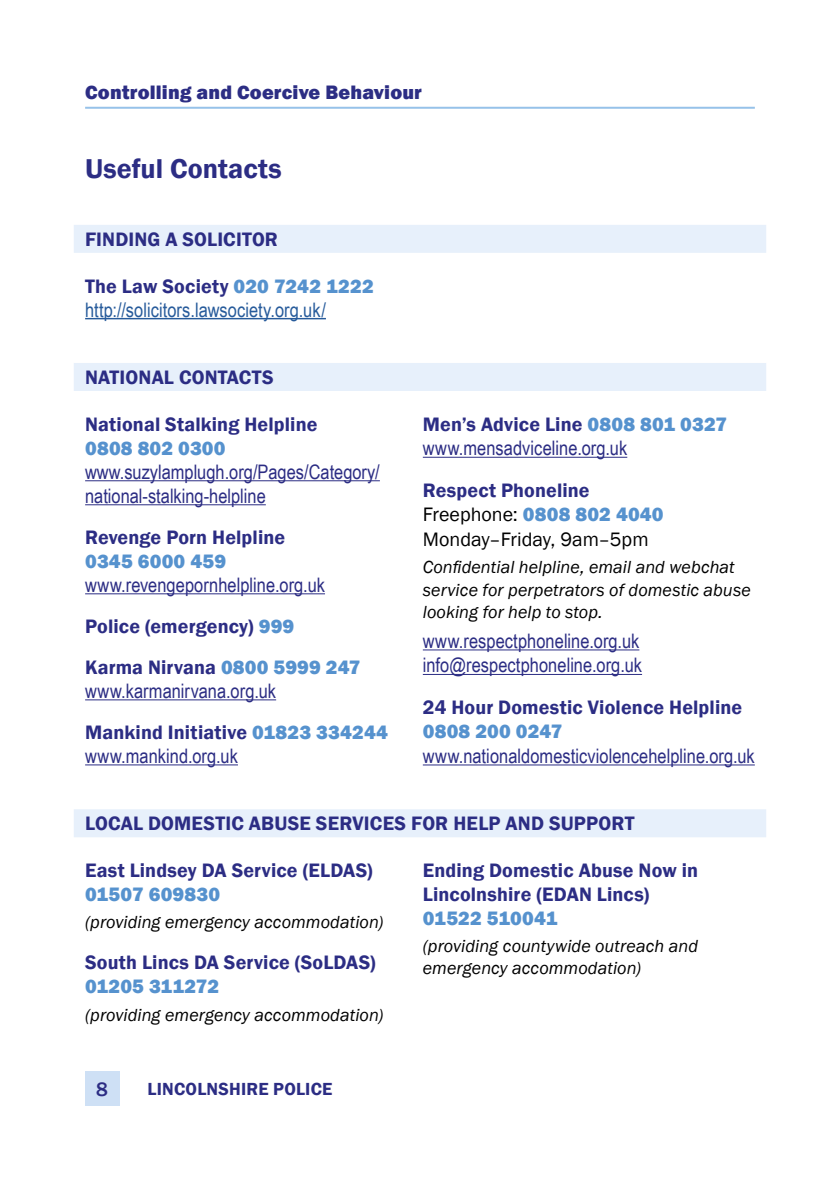
<style>
.page{position:relative;width:840px;height:1191px;background:#fff}
.page>*{position:absolute;margin:0;border:0;box-sizing:border-box;transform-origin:0 0}
.t1{font:600 28px "Franklin Gothic";color:#2c2d84}
.t2{font:600 20px/24px "Franklin Gothic";letter-spacing:.005em;color:#2c2d84}
.t3{font:20px/24px "Arial Narrow";color:#2c2d84}
.t4{font:800 20px "Franklin Gothic";letter-spacing:.01em;color:#5692ce}
.t5{font:20px/24.4px "Franklin Gothic";color:#000}
.t6{font:20px "Arial Narrow";letter-spacing:.005em;color:#275b9b}
.t7{font:800 20px "Franklin Gothic";letter-spacing:.01em;color:#2c2d84}
.t8{font:500 20px "Franklin Gothic";color:#2c2d84}
.t9{font:italic 18px/22px "Franklin Gothic";letter-spacing:.005em;color:#000}
.t10{font:600 18px "Franklin Gothic";letter-spacing:.01em;color:#2c2d84}
.s1{font-weight:800;color:#5692ce}
.s2{font-weight:600;color:#2c2d84}
</style>
<div class="page">
<div style="left:85px;top:1071px;width:34px;height:35px;background:#cee0f5"></div>
<hr style="left:85px;top:107px;width:669px;height:2px;background:#96c2e9">
<div style="left:74px;top:809px;width:691px;height:28px;background:#e7f0fb"></div>
<div style="left:74px;top:225px;width:691px;height:28px;background:#e7f0fb"></div>
<hr style="left:85px;top:318px;width:241px;height:1px;background:#275b9b">
<div style="left:74px;top:363px;width:691px;height:28px;background:#e7f0fb"></div>
<hr style="left:85px;top:480px;width:294px;height:1px;background:#2c2d84">
<hr style="left:85px;top:504px;width:181px;height:1px;background:#2c2d84">
<hr style="left:85px;top:593px;width:240px;height:1px;background:#2c2d84">
<hr style="left:85px;top:699px;width:191px;height:1px;background:#2c2d84">
<hr style="left:85px;top:764px;width:153px;height:1px;background:#2c2d84">
<hr style="left:422px;top:457px;width:205px;height:1px;background:#2c2d84">
<hr style="left:422px;top:649px;width:217px;height:1px;background:#2c2d84">
<hr style="left:422px;top:674px;width:219px;height:1px;background:#2c2d84">
<hr style="left:422px;top:764px;width:332px;height:1px;background:#2c2d84">
<p class="t7" style="left:85px;top:79px;width:338px">Controlling and Coercive Behaviour</p>
<h1 class="t1" style="left:85px;top:152px;width:198px">Useful Contacts</h1>
<p class="t2" style="left:85px;top:227px;width:194px">FINDING A SOLICITOR</p>
<p class="t2" style="left:85px;top:274px;width:290px">The Law Society <span class="s1">020 7242 1222</span></p>
<p class="t6" style="left:85px;top:295px;width:242px">http://solicitors.lawsociety.org.uk/</p>
<p class="t2" style="left:85px;top:365px;width:190px">NATIONAL CONTACTS</p>
<p class="t2" style="left:85px;top:412px;width:234px">National Stalking Helpline</p>
<p class="t4" style="left:85px;top:435px;width:142px">0808 802 0300</p>
<p class="t3" style="left:85px;top:459px;width:296px">www.suzylamplugh.org/Pages/Category/ national-stalking-helpline</p>
<p class="t2" style="left:85px;top:525px;width:201px">Revenge Porn Helpline</p>
<p class="t4" style="left:85px;top:548px;width:142px">0345 6000 459</p>
<p class="t3" style="left:85px;top:572px;width:241px">www.revengepornhelpline.org.uk</p>
<p class="t2" style="left:85px;top:606px;width:277px;line-height:41px">Police (emergency) <span class="s1">999<br></span>Karma Nirvana <span class="s1">0800 5999 247</span></p>
<p class="t3" style="left:85px;top:678px;width:192px">www.karmanirvana.org.uk</p>
<p class="t2" style="left:85px;top:720px;width:304px">Mankind Initiative <span class="s1">01823 334244</span></p>
<p class="t3" style="left:85px;top:743px;width:154px">www.mankind.org.uk</p>
<p class="t2" style="left:422px;top:412px;width:306px">Men’s Advice Line <span class="s1">0808 801 0327</span></p>
<p class="t3" style="left:422px;top:435px;width:206px">www.mensadviceline.org.uk</p>
<p class="t5" style="left:422px;top:478px;width:242px"><span class="s2">Respect Phoneline<br></span>Freephone: <span class="s1">0808 802 4040<br></span>Monday–Friday, 9am–5pm</p>
<p class="t9" style="left:422px;top:557px;width:329px">Confidential helpline, email and webchat service for perpetrators of domestic abuse looking for help to stop.</p>
<p class="t3" style="left:422px;top:628px;width:220px">www.respectphoneline.org.uk info@respectphoneline.org.uk</p>
<p class="t2" style="left:422px;top:695px;width:321px">24 Hour Domestic Violence Helpline</p>
<p class="t4" style="left:422px;top:718px;width:141px">0808 200 0247</p>
<p class="t3" style="left:422px;top:743px;width:333px">www.nationaldomesticviolencehelpline.org.uk</p>
<p class="t2" style="left:85px;top:812px;width:550px">LOCAL DOMESTIC ABUSE SERVICES FOR HELP AND SUPPORT</p>
<p class="t2" style="left:85px;top:858px;width:289px">East Lindsey DA Service (ELDAS)</p>
<p class="t4" style="left:85px;top:881px;width:136px">01507 609830</p>
<p class="t9" style="left:85px;top:911px;width:300px">(providing emergency accommodation)</p>
<p class="t2" style="left:85px;top:950px;width:292px">South Lincs DA Service (SoLDAS)</p>
<p class="t4" style="left:85px;top:973px;width:135px">01205 311272</p>
<p class="t9" style="left:85px;top:1004px;width:300px">(providing emergency accommodation)</p>
<p class="t2" style="left:422px;top:858px;width:277px">Ending Domestic Abuse Now in<br>Lincolnshire (EDAN Lincs)</p>
<p class="t4" style="left:422px;top:905px;width:136px">01522 510041</p>
<p class="t9" style="left:422px;top:935px;width:276px">(providing countywide outreach and emergency accommodation)</p>
<p class="t8" style="left:96px;top:1076px;width:13px">8</p>
<p class="t10" style="left:147px;top:1078px;width:186px">LINCOLNSHIRE POLICE</p>
</div>
